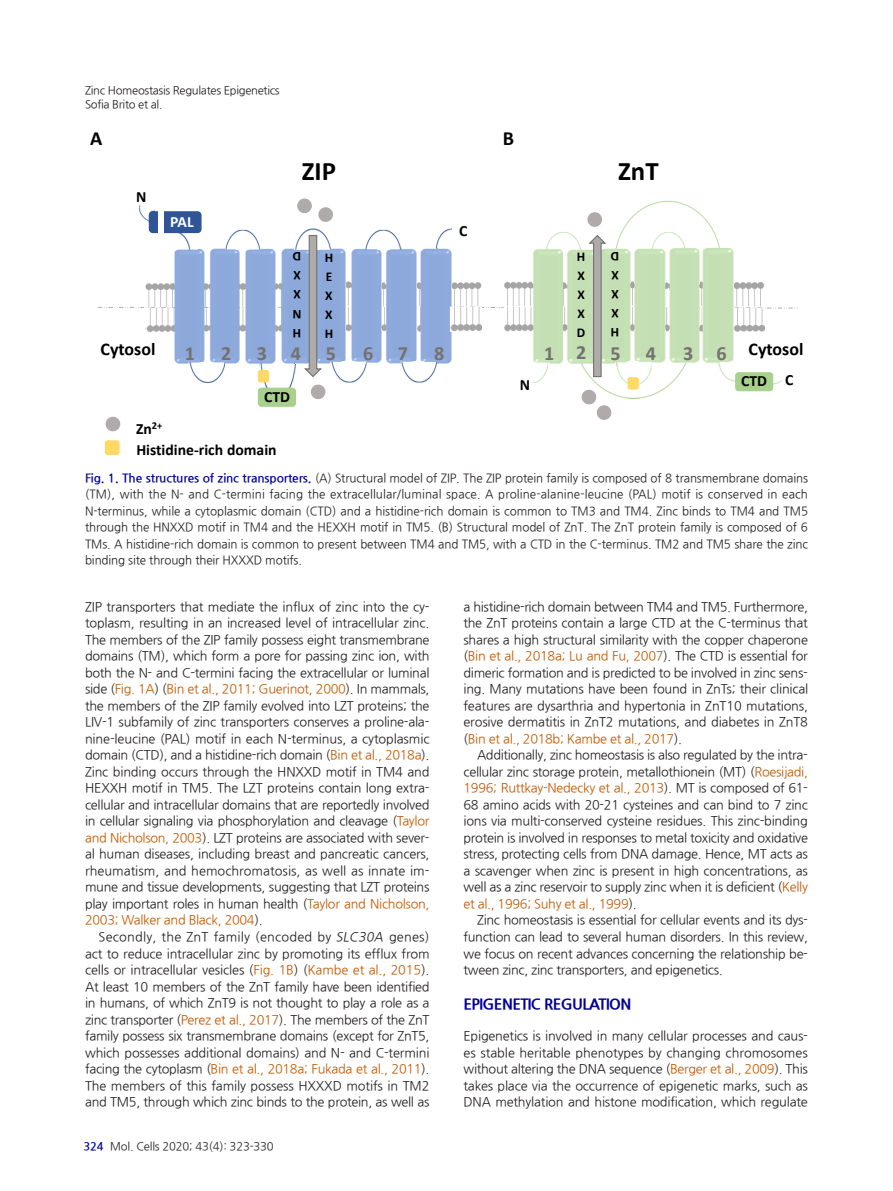
<style>
.page{position:relative;width:893px;height:1191px;background:#fff}
.page>*{position:absolute;margin:0;border:0;box-sizing:border-box;transform-origin:0 0}
.t1{font:700 26.85px "Calibri";color:#000}
.t2{font:700 20.1px "Calibri";letter-spacing:1.185em;color:#767070}
.t3{font:700 20.1px "Calibri";color:#000}
.t4{font:700 17.85px "Calibri";color:#000}
.t5{font:700 15.6px "Calibri";color:#000}
.t6{font:700 15.6px "Calibri";color:#fff}
.서론{font:800 15px "Nanum Gothic";letter-spacing:-.04em;color:#00009a}
.t7{font:700 13.5px/19px "Calibri";color:#000;text-align:justify}
.본문{font:12.75px/16.5px "Nanum Gothic";letter-spacing:-.025em;color:#231f20;text-align:justify}
.그림설명{font:12px/16.5px "Nanum Gothic";letter-spacing:-.01em;color:#231f20;text-align:justify}
.t8{font:11.25px/13.5px "Nanum Gothic";letter-spacing:-.025em;color:#231f20}
.s1{font-weight:700;color:#00009a}
.s2{color:#c35900}
.s3{font-style:italic}
</style>
<div class="page">
<svg style="left:105px;top:440px;width:15px;height:15px"></svg>
<svg style="left:98px;top:198px;width:699px;height:234px"></svg>
<img style="left:449px;top:306px;width:32px;height:26px">
<p class="t8" style="left:85px;top:84px;width:196px">Zinc Homeostasis Regulates Epigenetics<br>Sofia Brito et al.</p>
<p class="t3" style="left:90px;top:125px;width:14px">A</p>
<p class="t3" style="left:503px;top:125px;width:13px">B</p>
<p class="t5" style="left:136px;top:187px;width:12px">N</p>
<p class="t4" style="left:101px;top:338px;width:56px">Cytosol</p>
<p class="t5" style="left:136px;top:418px;width:28px">Zn<sup>2+</sup></p>
<p class="t6" style="left:170px;top:212px;width:25px">PAL</p>
<p class="t1" style="left:302px;top:153px;width:36px">ZIP</p>
<p class="t1" style="left:618px;top:153px;width:42px">ZnT</p>
<p class="t5" style="left:459px;top:221px;width:10px">C</p>
<p class="t7" style="left:301px;top:343px;width:10px;rotate:-180deg">H N X X D</p>
<p class="t7" style="left:577px;top:247px;width:10px">H X X X D</p>
<p class="t7" style="left:325px;top:248px;width:10px">H E X X H</p>
<p class="t7" style="left:619px;top:342px;width:10px;rotate:-180deg">H X X X D</p>
<p class="t2" style="left:185px;top:341px;width:12px">1</p>
<p class="t2" style="left:221px;top:340px;width:12px">2</p>
<p class="t2" style="left:257px;top:340px;width:81px">345</p>
<p class="t2" style="left:363px;top:341px;width:47px">6 7</p>
<p class="t2" style="left:434px;top:340px;width:12px">8</p>
<p class="t2" style="left:544px;top:340px;width:78px">125</p>
<p class="t2" style="left:646px;top:341px;width:12px">4</p>
<p class="t2" style="left:683px;top:340px;width:45px">3 6</p>
<p class="t5" style="left:264px;top:387px;width:28px">CTD</p>
<p class="t5" style="left:520px;top:375px;width:12px">N</p>
<p class="t5" style="left:136px;top:440px;width:142px">Histidine-rich domain</p>
<p class="t4" style="left:748px;top:338px;width:56px">Cytosol</p>
<p class="t5" style="left:741px;top:371px;width:28px">CTD</p>
<p class="t5" style="left:785px;top:370px;width:10px">C</p>
<p class="그림설명" style="left:85px;top:470px;width:724px"><span class="s1">Fig. 1. The structures of zinc transporters.</span> (A) Structural model of ZIP. The ZIP protein family is composed of 8 transmembrane domains (TM), with the N- and C-termini facing the extracellular/luminal space. A proline-alanine-leucine (PAL) motif is conserved in each N-terminus, while a cytoplasmic domain (CTD) and a histidine-rich domain is common to TM3 and TM4. Zinc binds to TM4 and TM5 through the HNXXD motif in TM4 and the HEXXH motif in TM5. (B) Structural model of ZnT. The ZnT protein family is composed of 6<br>TMs. A histidine-rich domain is common to present between TM4 and TM5, with a CTD in the C-terminus. TM2 and TM5 share the zinc binding site through their HXXXD motifs.</p>
<p class="본문" style="left:85px;top:599px;width:346px">ZIP transporters that mediate the influx of zinc into the cy&shy;toplasm, resulting in an increased level of intracellular zinc.<br>The members of the ZIP family possess eight transmembrane domains (TM), which form a pore for passing zinc ion, with both the N- and C-termini facing the extracellular or luminal side (<span class="s2">Fig. 1A</span>) (<span class="s2">Bin et al., 2011; Guerinot, 2000</span>). In mammals, the members of the ZIP family evolved into LZT proteins; the LIV-1 subfamily of zinc transporters conserves a proline-ala&shy;nine-leucine (PAL) motif in each N-terminus, a cytoplasmic domain (CTD), and a histidine-rich domain (<span class="s2">Bin et al., 2018a</span>).<br>Zinc binding occurs through the HNXXD motif in TM4 and HEXXH motif in TM5. The LZT proteins contain long extra&shy;cellular and intracellular domains that are reportedly involved in cellular signaling via phosphorylation and cleavage (<span class="s2">Taylor and Nicholson, 2003</span>). LZT proteins are associated with sever&shy;al human diseases, including breast and pancreatic cancers, rheumatism, and hemochromatosis, as well as innate im&shy;mune and tissue developments, suggesting that LZT proteins play important roles in human health (<span class="s2">Taylor and Nicholson, 2003; Walker and Black, 2004</span>).</p>
<p class="본문" style="left:85px;top:929px;width:346px;text-indent:14px">Secondly, the ZnT family (encoded by <span class="s3">SLC30A</span> genes) act to reduce intracellular zinc by promoting its efflux from cells or intracellular vesicles (<span class="s2">Fig. 1B</span>) (<span class="s2">Kambe et al., 2015</span>).<br>At least 10 members of the ZnT family have been identified in humans, of which ZnT9 is not thought to play a role as a zinc transporter (<span class="s2">Perez et al., 2017</span>). The members of the ZnT family possess six transmembrane domains (except for ZnT5, which possesses additional domains) and N- and C-termini facing the cytoplasm (<span class="s2">Bin et al., 2018a; Fukada et al., 2011</span>).<br>The members of this family possess HXXXD motifs in TM2 and TM5, through which zinc binds to the protein, as well as</p>
<p class="t8" style="left:83px;top:1139px;width:192px"><span class="s1">324</span> Mol. Cells 2020; 43(4): 323-330</p>
<p class="본문" style="left:463px;top:599px;width:346px">a histidine-rich domain between TM4 and TM5. Furthermore, the ZnT proteins contain a large CTD at the C-terminus that shares a high structural similarity with the copper chaperone (<span class="s2">Bin et al., 2018a; Lu and Fu, 2007</span>). The CTD is essential for dimeric formation and is predicted to be involved in zinc sens&shy;ing. Many mutations have been found in ZnTs; their clinical features are dysarthria and hypertonia in ZnT10 mutations, erosive dermatitis in ZnT2 mutations, and diabetes in ZnT8 (<span class="s2">Bin et al., 2018b; Kambe et al., 2017</span>).</p>
<p class="본문" style="left:463px;top:747px;width:346px;text-indent:14px">Additionally, zinc homeostasis is also regulated by the intra&shy;cellular zinc storage protein, metallothionein (MT) (<span class="s2">Roesijadi, 1996; Ruttkay-Nedecky et al., 2013</span>). MT is composed of 61- 68 amino acids with 20-21 cysteines and can bind to 7 zinc ions via multi-conserved cysteine residues. This zinc-binding protein is involved in responses to metal toxicity and oxidative stress, protecting cells from DNA damage. Hence, MT acts as a scavenger when zinc is present in high concentrations, as well as a zinc reservoir to supply zinc when it is deficient (<span class="s2">Kelly et al., 1996; Suhy et al., 1999</span>).</p>
<p class="본문" style="left:463px;top:912px;width:346px;text-indent:14px">Zinc homeostasis is essential for cellular events and its dys&shy;function can lead to several human disorders. In this review, we focus on recent advances concerning the relationship be&shy;tween zinc, zinc transporters, and epigenetics.</p>
<p class="서론" style="left:463px;top:996px;width:169px">EPIGENETIC REGULATION</p>
<p class="본문" style="left:463px;top:1028px;width:346px">Epigenetics is involved in many cellular processes and caus&shy;es stable heritable phenotypes by changing chromosomes without altering the DNA sequence (<span class="s2">Berger et al., 2009</span>). This takes place via the occurrence of epigenetic marks, such as DNA methylation and histone modification, which regulate</p>
</div>
